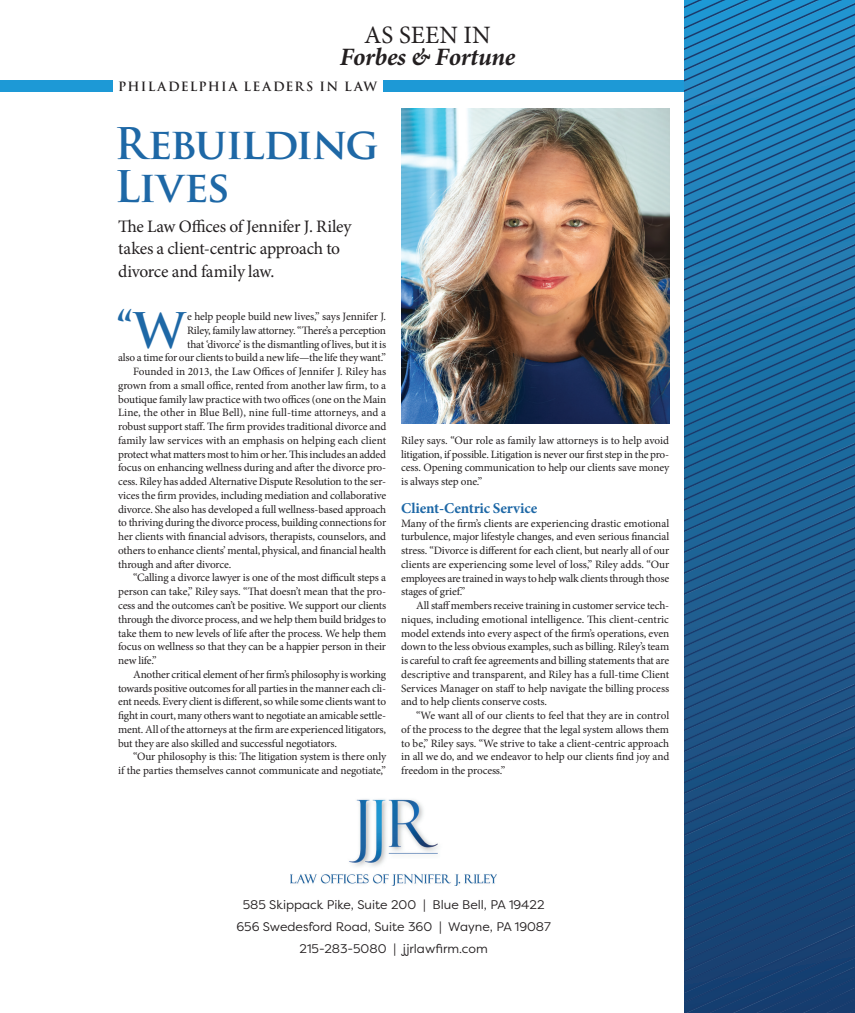
<style>
.page{position:relative;width:855px;height:1013px;background:#fff}
.page>*{position:absolute;margin:0;border:0;box-sizing:border-box;transform-origin:0 0}
.t1{font:700 47.75px "Trajan Pro";color:#1e68a6}
.t2{font:700 42.5px/42.5px "Trajan Pro";letter-spacing:-.03em;color:#1e68a6}
.t3{font:italic 700 25px "Minion Pro";letter-spacing:-.01em;color:#231f20}
.t4{font:25px "Minion Pro";color:#231f20}
.t5{font:17.5px/22.5px "Minion Pro";letter-spacing:-.015em;color:#231f20}
.t6{font:700 15px "Minion Pro";letter-spacing:-.01em;color:#1e68a6}
.t7{font:12.5px/21.9px "Filson Pro";color:#231f20;text-align:center}
.t8{font:700 12.5px "Trajan Pro";letter-spacing:.105em;color:#231f20}
.t9{font:11.25px/13.8px "Minion Pro";letter-spacing:-.015em;color:#231f20;text-align:justify}
.t10{font:11.25px "Minion Pro";letter-spacing:.005em;color:#231f20}
</style>
<div class="page">
<img style="left:401px;top:108px;width:268px;height:315px">
<div style="left:0;top:80px;width:112px;height:12px;background:#1d99d6"></div>
<div style="left:383px;top:80px;width:472px;height:12px;background:#1d99d6"></div>
<img style="left:291px;top:799px;width:206px;height:87px">
<svg style="left:684px;top:0;width:171px;height:1012px;background:#1d6094"></svg>
<h3 class="t4" style="left:364px;top:18px;width:128px">AS SEEN IN</h3>
<h3 class="t3" style="left:340px;top:39px;width:177px">Forbes &amp; Fortune</h3>
<p class="t8" style="left:118px;top:78px;width:260px">PHILADELPHIA LEADERS IN LAW</p>
<h2 class="t2" style="left:114px;top:123px;width:266px">Rebuilding<br>Lives</h2>
<h3 class="t5" style="left:118px;top:215px;width:235px">The Law Offices of Jennifer J. Riley takes a client-centric approach to divorce and family law.</h3>
<h1 class="t1" style="left:116px;top:300px;width:71px">“W</h1>
<p class="t9" style="left:187px;top:310px;width:200px">e help people build new lives,” says Jennifer J.</p>
<p class="t9" style="left:187px;top:323px;width:200px">Riley, family law attorney. “There’s a perception</p>
<p class="t9" style="left:187px;top:337px;width:201px">that ‘divorce’ is the dismantling of lives, but it is</p>
<p class="t9" style="left:118px;top:351px;width:270px">also a time for our clients to build a new life—the life they want.”</p>
<p class="t9" style="left:133px;top:365px;width:255px">Founded in 2013, the Law Offices of Jennifer J. Riley has</p>
<p class="t9" style="left:118px;top:378px;width:269px">grown from a small office, rented from another law firm, to a</p>
<p class="t9" style="left:118px;top:392px;width:270px">boutique family law practice with two offices (one on the Main</p>
<p class="t10" style="left:118px;top:405px;width:270px">Line, the other in Blue Bell), nine full-time attorneys, and a</p>
<p class="t9" style="left:118px;top:420px;width:270px">robust support staff. The firm provides traditional divorce and</p>
<p class="t10" style="left:118px;top:433px;width:269px">family law services with an emphasis on helping each client</p>
<p class="t9" style="left:118px;top:447px;width:270px">protect what matters most to him or her. This includes an added</p>
<p class="t9" style="left:118px;top:461px;width:270px">focus on enhancing wellness during and after the divorce pro-</p>
<p class="t9" style="left:118px;top:475px;width:270px">cess. Riley has added Alternative Dispute Resolution to the ser-</p>
<p class="t9" style="left:118px;top:488px;width:270px">vices the firm provides, including mediation and collaborative</p>
<p class="t9" style="left:118px;top:502px;width:270px">divorce. She also has developed a full wellness-based approach</p>
<p class="t9" style="left:118px;top:516px;width:270px">to thriving during the divorce process, building connections for</p>
<p class="t9" style="left:118px;top:530px;width:270px">her clients with financial advisors, therapists, counselors, and</p>
<p class="t9" style="left:118px;top:543px;width:270px">others to enhance clients’ mental, physical, and financial health</p>
<p class="t9" style="left:118px;top:557px;width:115px">through and after divorce.</p>
<p class="t9" style="left:133px;top:571px;width:255px">“Calling a divorce lawyer is one of the most difficult steps a</p>
<p class="t9" style="left:118px;top:585px;width:270px">person can take,” Riley says. “That doesn’t mean that the pro-</p>
<p class="t9" style="left:118px;top:598px;width:270px">cess and the outcomes can’t be positive. We support our clients</p>
<p class="t9" style="left:118px;top:612px;width:270px">through the divorce process, and we help them build bridges to</p>
<p class="t9" style="left:118px;top:626px;width:270px">take them to new levels of life after the process. We help them</p>
<p class="t9" style="left:118px;top:640px;width:269px">focus on wellness so that they can be a happier person in their</p>
<p class="t9" style="left:118px;top:653px;width:40px">new life.”</p>
<p class="t9" style="left:133px;top:667px;width:255px">Another critical element of her firm’s philosophy is working</p>
<p class="t9" style="left:118px;top:681px;width:269px">towards positive outcomes for all parties in the manner each cli-</p>
<p class="t9" style="left:118px;top:695px;width:270px">ent needs. Every client is different, so while some clients want to</p>
<p class="t9" style="left:118px;top:708px;width:269px">fight in court, many others want to negotiate an amicable settle-</p>
<p class="t9" style="left:118px;top:722px;width:270px">ment. All of the attorneys at the firm are experienced litigators,</p>
<p class="t9" style="left:118px;top:736px;width:220px">but they are also skilled and successful negotiators.</p>
<p class="t9" style="left:133px;top:750px;width:255px">“Our philosophy is this: The litigation system is there only</p>
<p class="t9" style="left:118px;top:763px;width:269px">if the parties themselves cannot communicate and negotiate,”</p>
<p class="t9" style="left:401px;top:433px;width:270px">Riley says. “Our role as family law attorneys is to help avoid litigation, if possible. Litigation is never our first step in the pro&shy;cess. Opening communication to help our clients save money is always step one.”</p>
<h3 class="t6" style="left:401px;top:497px;width:138px">Client-Centric Service</h3>
<p class="t9" style="left:401px;top:516px;width:270px">Many of the firm’s clients are experiencing drastic emotional turbulence, major lifestyle changes, and even serious financial stress. “Divorce is different for each client, but nearly all of our clients are experiencing some level of loss,” Riley adds. “Our employees are trained in ways to help walk clients through those stages of grief.”</p>
<p class="t9" style="left:401px;top:598px;width:270px;text-indent:15px">All staff members receive training in customer service tech&shy;niques, including emotional intelligence. This client-centric model extends into every aspect of the firm’s operations, even down to the less obvious examples, such as billing. Riley’s team is careful to craft fee agreements and billing statements that are descriptive and transparent, and Riley has a full-time Client Services Manager on staff to help navigate the billing process and to help clients conserve costs.</p>
<p class="t9" style="left:401px;top:708px;width:270px;text-indent:15px">“We want all of our clients to feel that they are in control of the process to the degree that the legal system allows them to be,” Riley says. “We strive to take a client-centric approach in all we do, and we endeavor to help our clients find joy and freedom in the process.”</p>
<p class="t7" style="left:236px;top:893px;width:316px">585 Skippack Pike, Suite 200 | Blue Bell, PA 19422<br>656 Swedesford Road, Suite 360 | Wayne, PA 19087<br>215-283-5080 | jjrlawfirm.com</p>
</div>
